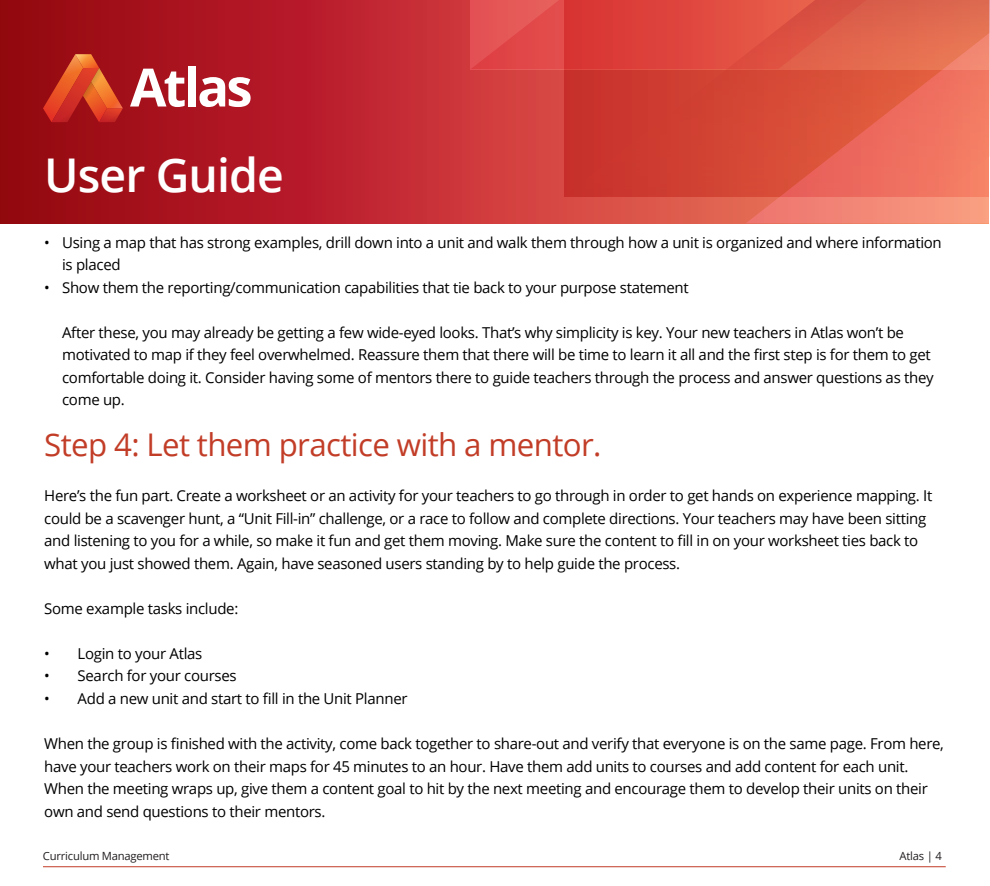
<style>
.page{position:relative;width:990px;height:886px;background:#fff}
.page>*{position:absolute;margin:0;border:0;box-sizing:border-box;transform-origin:0 0}
.t1{font:700 52.88px "Open Sans";letter-spacing:-.055em;color:#fff}
.t2{font:600 46.5px "Open Sans";letter-spacing:-.02em;color:#fff}
.t3{font:31.25px "Open Sans";letter-spacing:-.02em;color:#c23d27}
.t4{font:15px/22.5px "Open Sans";letter-spacing:-.02em;color:#000}
.t5{font:11.25px "Open Sans";letter-spacing:-.02em;color:#231f20}
</style>
<div class="page">
<svg style="left:0;top:0;width:746px;height:223px;background:#b62129"></svg>
<svg style="left:471px;top:0;width:93px;height:69px;background:#e24e4f"></svg>
<svg style="left:564px;top:0;width:182px;height:196px;background:#d33d33"></svg>
<svg style="left:746px;top:0;width:244px;height:223px;background:#e56752"></svg>
<svg style="left:43px;top:54px;width:80px;height:68px;background:#c53721"></svg>
<hr style="left:43px;top:866px;width:903px;height:1px;background:#c23c27">
<h1 class="t1" style="left:130px;top:50px;width:124px">Atlas</h1>
<h2 class="t2" style="left:44px;top:143px;width:241px">User Guide</h2>
<p class="t4" style="left:62px;top:231px;width:881px;text-indent:-18px">• Using a map that has strong examples, drill down into a unit and walk them through how a unit is organized and where information is placed</p>
<p class="t4" style="left:44px;top:276px;width:646px">• Show them the reporting/communication capabilities that tie back to your purpose statement</p>
<p class="t4" style="left:62px;top:321px;width:873px">After these, you may already be getting a few wide-eyed looks. That’s why simplicity is key. Your new teachers in Atlas won’t be motivated to map if they feel overwhelmed. Reassure them that there will be time to learn it all and the first step is for them to get comfortable doing it. Consider having some of mentors there to guide teachers through the process and answer questions as they come up.</p>
<h3 class="t3" style="left:44px;top:424px;width:559px">Step 4: Let them practice with a mentor.</h3>
<p class="t4" style="left:44px;top:484px;width:890px">Here’s the fun part. Create a worksheet or an activity for your teachers to go through in order to get hands on experience mapping. It could be a scavenger hunt, a “Unit Fill-in” challenge, or a race to follow and complete directions. Your teachers may have been sitting and listening to you for a while, so make it fun and get them moving. Make sure the content to fill in on your worksheet ties back to what you just showed them. Again, have seasoned users standing by to help guide the process.</p>
<p class="t4" style="left:44px;top:597px;width:196px">Some example tasks include:</p>
<p class="t4" style="left:44px;top:642px;width:160px">• Login to your Atlas</p>
<p class="t4" style="left:44px;top:664px;width:194px">• Search for your courses</p>
<p class="t4" style="left:44px;top:687px;width:365px">• Add a new unit and start to fill in the Unit Planner</p>
<p class="t4" style="left:44px;top:732px;width:901px">When the group is finished with the activity, come back together to share-out and verify that everyone is on the same page. From here, have your teachers work on their maps for 45 minutes to an hour. Have them add units to courses and add content for each unit.<br>When the meeting wraps up, give them a content goal to hit by the next meeting and encourage them to develop their units on their own and send questions to their mentors.</p>
<p class="t5" style="left:43px;top:848px;width:128px">Curriculum Management</p>
<p class="t5" style="left:900px;top:848px;width:44px">Atlas | 4</p>
</div>
